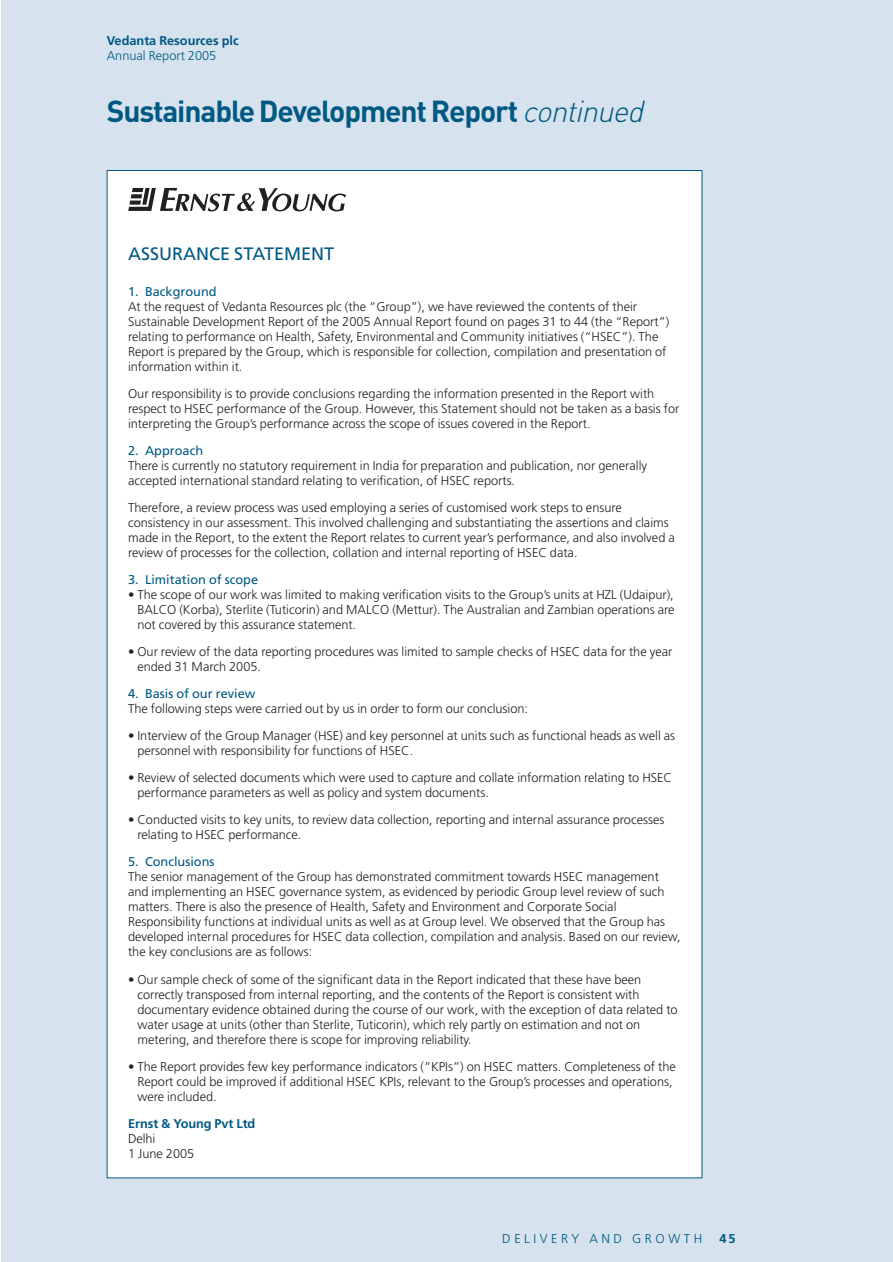
<style>
.page{position:relative;width:893px;height:1262px;background:#fff}
.page>*{position:absolute;margin:0;border:0;box-sizing:border-box;transform-origin:0 0}
.t1{font:700 30px "DIN";letter-spacing:-.04em;color:#005983}
.t2{font:18px "Frutiger";color:#005983}
.t3{font:300 12.75px/15px "Frutiger";color:#231f20}
.t4{font:12.75px "Frutiger";color:#005983}
.t5{font:700 12.75px "Frutiger";color:#005983}
.t6{font:300 12.75px "Frutiger";letter-spacing:.265em;color:#005983}
.t7{font:300 12.75px "Frutiger";color:#005983}
.s1{font-weight:300;font-style:italic}
</style>
<div class="page">
<div style="left:1px;top:0;width:891px;height:1262px;background:#d6e2ed"></div>
<div style="left:107px;top:170px;width:595px;height:1007px;background:#fff"></div>
<svg style="left:128px;top:188px;width:218px;height:23px"></svg>
<p class="t5" style="left:107px;top:35px;width:133px">Vedanta Resources plc</p>
<p class="t7" style="left:107px;top:50px;width:111px">Annual Report 2005</p>
<h1 class="t1" style="left:107px;top:100px;width:544px">Sustainable Development Report <span class="s1">continued</span></h1>
<h2 class="t2" style="left:128px;top:247px;width:207px">ASSURANCE STATEMENT</h2>
<p class="t4" style="left:128px;top:287px;width:90px">1. Background</p>
<p class="t3" style="left:128px;top:300px;width:543px">At the request of Vedanta Resources plc (the “Group”), we have reviewed the contents of their Sustainable Development Report of the 2005 Annual Report found on pages 31 to 44 (the “Report”) relating to performance on Health, Safety, Environmental and Community initiatives (“HSEC”). The Report is prepared by the Group, which is responsible for collection, compilation and presentation of information within it.</p>
<p class="t3" style="left:128px;top:387px;width:553px">Our responsibility is to provide conclusions regarding the information presented in the Report with respect to HSEC performance of the Group. However, this Statement should not be taken as a basis for interpreting the Group’s performance across the scope of issues covered in the Report.</p>
<p class="t4" style="left:128px;top:446px;width:77px">2. Approach</p>
<p class="t3" style="left:128px;top:459px;width:520px">There is currently no statutory requirement in India for preparation and publication, nor generally accepted international standard relating to verification, of HSEC reports.</p>
<p class="t3" style="left:128px;top:501px;width:548px">Therefore, a review process was used employing a series of customised work steps to ensure consistency in our assessment. This involved challenging and substantiating the assertions and claims made in the Report, to the extent the Report relates to current year’s performance, and also involved a review of processes for the collection, collation and internal reporting of HSEC data.</p>
<p class="t4" style="left:128px;top:575px;width:131px">3. Limitation of scope</p>
<p class="t3" style="left:137px;top:588px;width:538px;text-align:justify;text-indent:-9px">• The scope of our work was limited to making verification visits to the Group’s units at HZL (Udaipur), BALCO (Korba), Sterlite (Tuticorin) and MALCO (Mettur). The Australian and Zambian operations are not covered by this assurance statement.</p>
<p class="t3" style="left:137px;top:645px;width:536px;text-indent:-9px">• Our review of the data reporting procedures was limited to sample checks of HSEC data for the year ended 31 March 2005.</p>
<p class="t4" style="left:128px;top:689px;width:129px">4. Basis of our review</p>
<p class="t3" style="left:128px;top:702px;width:401px">The following steps were carried out by us in order to form our conclusion:</p>
<p class="t3" style="left:137px;top:729px;width:539px;text-indent:-9px">• Interview of the Group Manager (HSE) and key personnel at units such as functional heads as well as personnel with responsibility for functions of HSEC.</p>
<p class="t3" style="left:137px;top:771px;width:536px;text-indent:-9px">• Review of selected documents which were used to capture and collate information relating to HSEC performance parameters as well as policy and system documents.</p>
<p class="t3" style="left:137px;top:813px;width:528px;text-indent:-9px">• Conducted visits to key units, to review data collection, reporting and internal assurance processes relating to HSEC performance.</p>
<p class="t4" style="left:128px;top:857px;width:88px">5. Conclusions</p>
<p class="t3" style="left:128px;top:870px;width:554px">The senior management of the Group has demonstrated commitment towards HSEC management and implementing an HSEC governance system, as evidenced by periodic Group level review of such matters. There is also the presence of Health, Safety and Environment and Corporate Social Responsibility functions at individual units as well as at Group level. We observed that the Group has developed internal procedures for HSEC data collection, compilation and analysis. Based on our review, the key conclusions are as follows:</p>
<p class="t3" style="left:137px;top:972px;width:542px;text-indent:-9px">• Our sample check of some of the significant data in the Report indicated that these have been correctly transposed from internal reporting, and the contents of the Report is consistent with documentary evidence obtained during the course of our work, with the exception of data related to water usage at units (other than Sterlite, Tuticorin), which rely partly on estimation and not on metering, and therefore there is scope for improving reliability.</p>
<p class="t3" style="left:137px;top:1059px;width:540px;text-indent:-9px">• The Report provides few key performance indicators (“KPIs”) on HSEC matters. Completeness of the<br>Report could be improved if additional HSEC KPIs, relevant to the Group’s processes and operations, were included.</p>
<p class="t5" style="left:128px;top:1118px;width:129px">Ernst &amp; Young Pvt Ltd</p>
<p class="t3" style="left:128px;top:1131px;width:68px">Delhi<br>1 June 2005</p>
<p class="t6" style="left:502px;top:1233px;width:201px">DELIVERY AND GROWTH</p>
<p class="t5" style="left:719px;top:1233px;width:18px">45</p>
</div>
